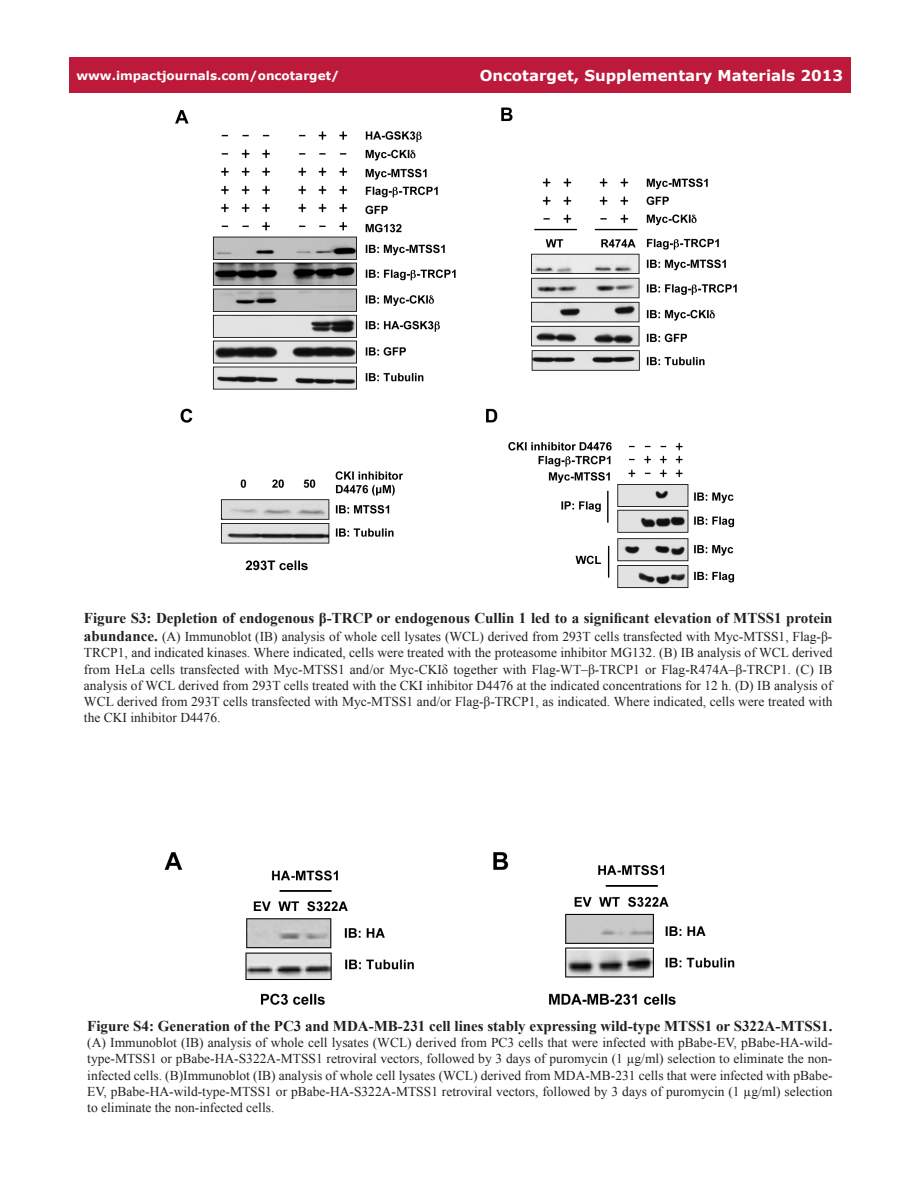
<style>
.page{position:relative;width:918px;height:1188px;background:#fff}
.page>*{position:absolute;margin:0;border:0;box-sizing:border-box;transform-origin:0 0}
.FigureText{font:700 15px "Times New Roman";color:#221f22}
.t1{font:700 15px "Verdana";color:#fff}
.FigureText-2{font:13.5px/16.2px "Times New Roman";color:#221f22;text-align:justify}
.t2{font:700 12px "Verdana";color:#fff}
.s1{font-weight:700;font-size:15px}
</style>
<div class="page">
<div style="left:69px;top:57px;width:781px;height:36px;background:#bd1a3b"></div>
<img style="left:175px;top:107px;width:562px;height:481px">
<img style="left:164px;top:852px;width:571px;height:153px">
<p class="t2" style="left:76px;top:67px;width:264px">www.impactjournals.com/oncotarget/</p>
<p class="t1" style="left:480px;top:65px;width:365px">Oncotarget, Supplementary Materials 2013</p>
<p class="FigureText" style="left:84px;top:608px;width:750px">Figure S3: Depletion of endogenous β-TRCP or endogenous Cullin 1 led to a significant elevation of MTSS1 protein</p>
<p class="FigureText-2" style="left:84px;top:628px;width:750px"><span class="s1">abundance.</span> (A) Immunoblot (IB) analysis of whole cell lysates (WCL) derived from 293T cells transfected with Myc-MTSS1, Flag-β-TRCP1, and indicated kinases. Where indicated, cells were treated with the proteasome inhibitor MG132. (B) IB analysis of WCL derived from HeLa cells transfected with Myc-MTSS1 and/or Myc-CKIδ together with Flag-WT–β-TRCP1 or Flag-R474A–β-TRCP1. (C) IB analysis of WCL derived from 293T cells treated with the CKI inhibitor D4476 at the indicated concentrations for 12 h. (D) IB analysis of WCL derived from 293T cells transfected with Myc-MTSS1 and/or Flag-β-TRCP1, as indicated. Where indicated, cells were treated with the CKI inhibitor D4476.</p>
<p class="FigureText" style="left:87px;top:1016px;width:747px">Figure S4: Generation of the PC3 and MDA-MB-231 cell lines stably expressing wild-type MTSS1 or S322A-MTSS1.</p>
<p class="FigureText-2" style="left:87px;top:1034px;width:747px">(A) Immunoblot (IB) analysis of whole cell lysates (WCL) derived from PC3 cells that were infected with pBabe-EV, pBabe-HA-wild&shy;type-MTSS1 or pBabe-HA-S322A-MTSS1 retroviral vectors, followed by 3 days of puromycin (1 µg/ml) selection to eliminate the non&shy;infected cells. (B)Immunoblot (IB) analysis of whole cell lysates (WCL) derived from MDA-MB-231 cells that were infected with pBabe-EV, pBabe-HA-wild-type-MTSS1 or pBabe-HA-S322A-MTSS1 retroviral vectors, followed by 3 days of puromycin (1 µg/ml) selection to eliminate the non-infected cells.</p>
</div>
